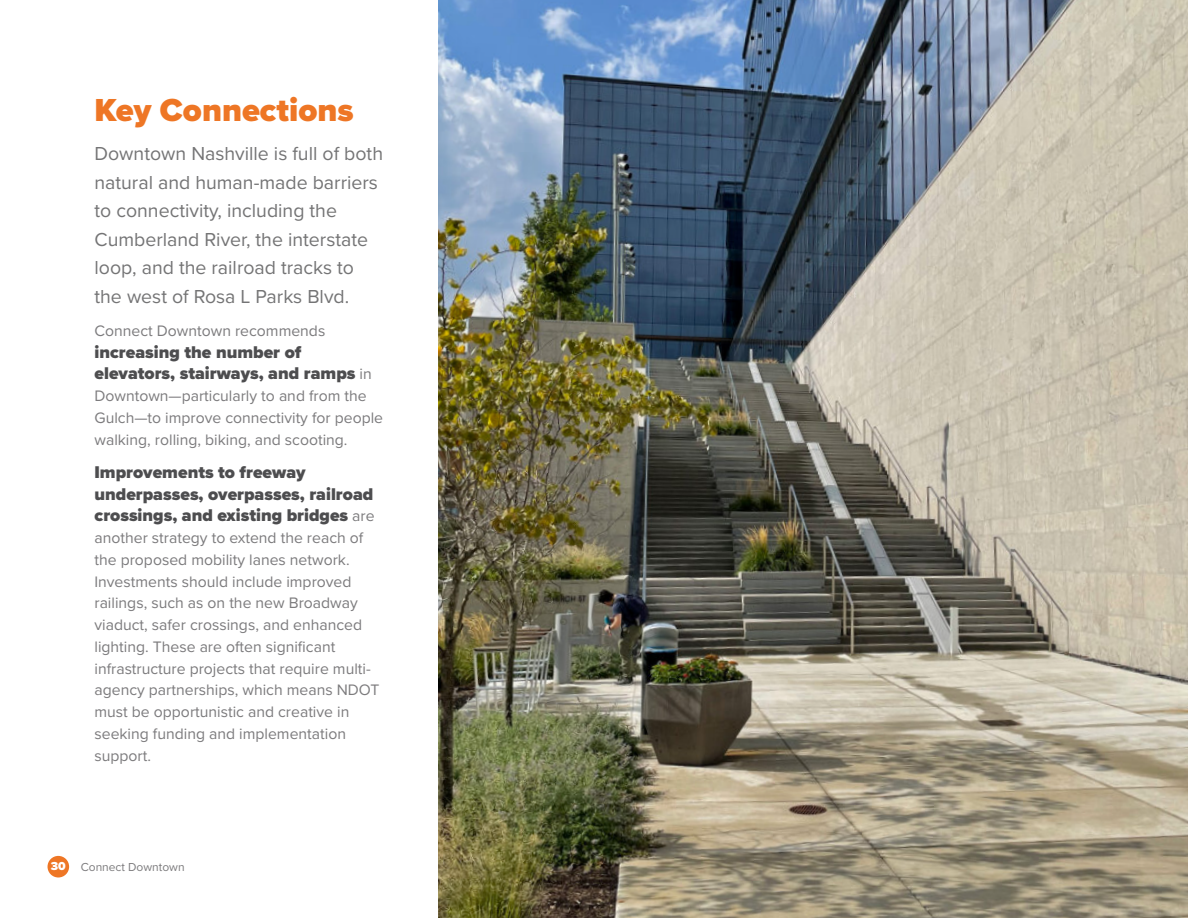
<style>
.page{position:relative;width:1188px;height:918px;background:#fff}
.page>*{position:absolute;margin:0;border:0;box-sizing:border-box;transform-origin:0 0}
.t1{font:900 33px "Proxima Nova";color:#ee7625}
.t2{font:19.5px/28.5px "Proxima Nova";color:#747475}
.t3{font:900 17.7px/21.8px "Proxima Nova";color:#4d4d4f}
.t4{font:15.75px/21.8px "Proxima Nova";color:#7c7b7d}
.t5{font:12px "Proxima Nova";color:#7c7b7d}
.s1{font-weight:400;font-size:15.75px;color:#7c7b7d}
.s2{font-weight:900;color:#fff}
</style>
<div class="page">
<img style="left:438px;top:0;width:750px;height:918px">
<div style="left:48px;top:856px;width:21px;height:22px;background:#ee7625;border-radius:50%"></div>
<h1 class="t1" style="left:94px;top:85px;width:261px">Key Connections</h1>
<p class="t2" style="left:94px;top:139px;width:290px">Downtown Nashville is full of both natural and human-made barriers to connectivity, including the<br>Cumberland River, the interstate loop, and the railroad tracks to the west of Rosa L Parks Blvd.</p>
<p class="t4" style="left:94px;top:319px;width:232px">Connect Downtown recommends</p>
<p class="t3" style="left:94px;top:341px;width:279px">increasing the number of elevators, stairways, and ramps <span class="s1">in</span></p>
<p class="t4" style="left:94px;top:384px;width:290px">Downtown—particularly to and from the<br>Gulch—to improve connectivity for people walking, rolling, biking, and scooting.</p>
<p class="t3" style="left:94px;top:461px;width:282px">Improvements to freeway underpasses, overpasses, railroad crossings, and existing bridges <span class="s1">are</span></p>
<p class="t4" style="left:94px;top:526px;width:287px">another strategy to extend the reach of the proposed mobility lanes network.<br>Investments should include improved railings, such as on the new Broadway viaduct, safer crossings, and enhanced lighting. These are often significant infrastructure projects that require multi&shy;agency partnerships, which means NDOT must be opportunistic and creative in seeking funding and implementation support.</p>
<p class="t5" style="left:51px;top:858px;width:135px"><span class="s2">30</span> Connect Downtown</p>
</div>
